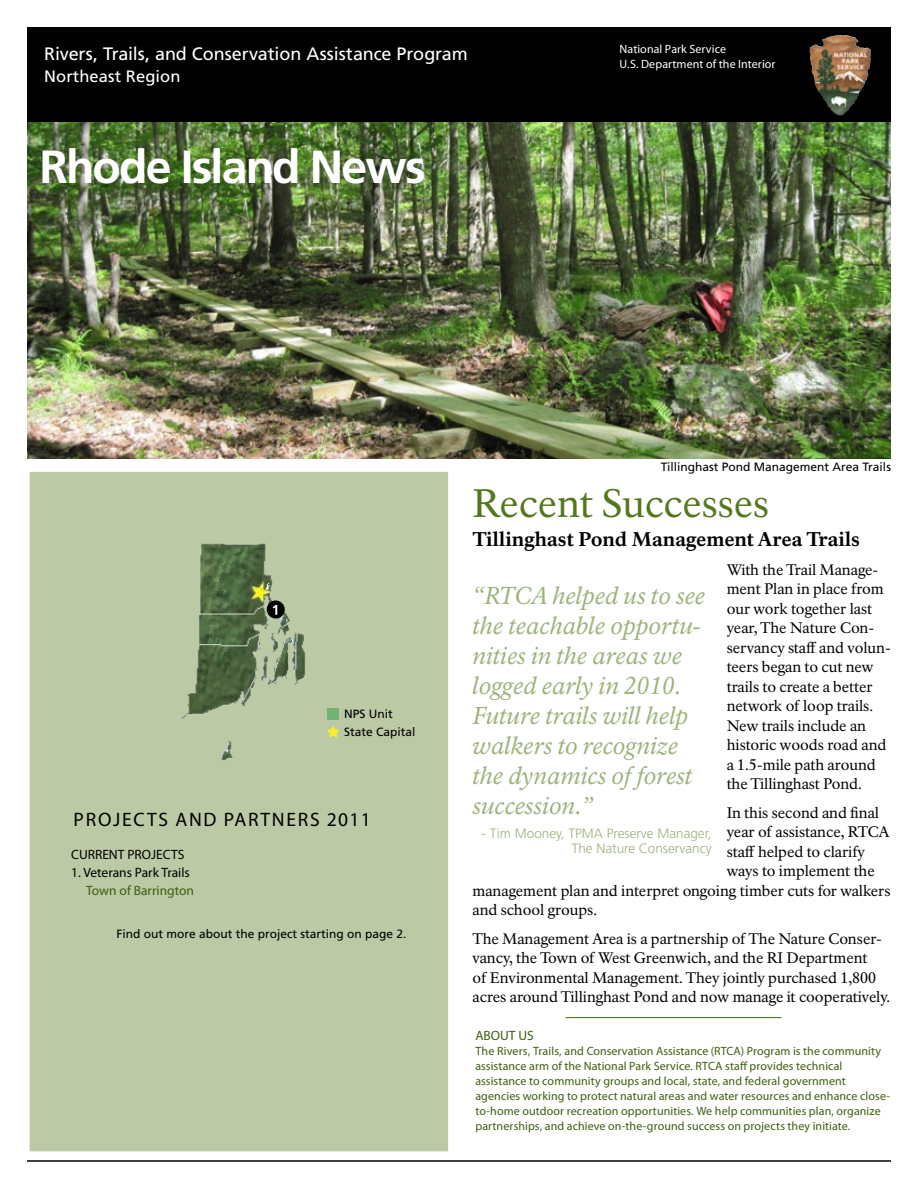
<style>
.page{position:relative;width:918px;height:1188px;background:#fff}
.page>*{position:absolute;margin:0;border:0;box-sizing:border-box;transform-origin:0 0}
.t1{font:700 46.5px "Frutiger LT Std";letter-spacing:-.04em;color:#fff}
.t2{font:39px "NPS Rawlinson OT";color:#54771e}
.t3{font:italic 24px/30px "NPS Rawlinson OT";color:#9eb27c}
.t4{font:800 19.5px "NPS Rawlinson OT";color:#000}
.t5{font:19.5px "Myriad Pro";letter-spacing:.08em;color:#000}
.t6{font:18px "Frutiger LT Std";letter-spacing:-.005em;color:#fff}
.t7{font:16.5px "Frutiger LT Std";letter-spacing:.005em;color:#fff}
.t8{font:15px/19.5px "NPS Rawlinson OT";letter-spacing:-.005em;color:#000}
.t9{font:300 13.5px/15px "Frutiger LT Std";color:#9eb27c;text-align:right}
.t10{font:13.5px "Myriad Pro";color:#000}
.t11{font:13.5px "Myriad Pro";color:#3f5e11}
.t12{font:12px/15px "Myriad Pro";letter-spacing:.005em;color:#3f5e11}
.t13{font:12px/18px "Frutiger LT Std";color:#000}
.t14{font:12px/15px "Myriad Pro";letter-spacing:.01em;color:#fff}
</style>
<div class="page">
<div style="left:27px;top:27px;width:864px;height:99px;background:#000"></div>
<img style="left:811px;top:36px;width:41px;height:78px">
<div style="left:808px;top:33px;width:64px;height:84px;border:2px solid #000"></div>
<hr style="left:27px;top:1160px;width:864px;height:2px;background:#000">
<img style="left:27px;top:122px;width:864px;height:337px">
<div style="left:27px;top:469px;width:424px;height:685px;background:#bbc9a5;border:3px solid #fff"></div>
<hr style="left:566px;top:1017px;width:216px;height:1px;background:#54771e">
<div style="left:327px;top:708px;width:12px;height:12px;background:#74b273"></div>
<svg style="left:327px;top:725px;width:13px;height:13px"></svg>
<img style="left:178px;top:543px;width:128px;height:218px">
<div style="left:267px;top:600px;width:18px;height:18px;background:#000;border-radius:50%"></div>
<svg style="left:273px;top:605px;width:4px;height:10px"></svg>
<p class="t6" style="left:44px;top:43px;width:425px">Rivers, Trails, and Conservation Assistance Program</p>
<p class="t7" style="left:44px;top:66px;width:138px">Northeast Region</p>
<h1 class="t1" style="left:39px;top:140px;width:388px">Rhode Island News</h1>
<p class="t14" style="left:620px;top:41px;width:158px">National Park Service<br>U.S. Department of the Interior</p>
<p class="t13" style="left:661px;top:458px;width:232px">Tillinghast Pond Management Area Trails</p>
<p class="t13" style="left:344px;top:705px;width:73px">NPS Unit<br>State Capital</p>
<h3 class="t5" style="left:74px;top:807px;width:72px">Projects</h3>
<h3 class="t5" style="left:175px;top:807px;width:15px">and</h3>
<h3 class="t5" style="left:224px;top:807px;width:24px">Partn</h3>
<h3 class="t5" style="left:287px;top:807px;width:86px">ers 2011</h3>
<p class="t10" style="left:71px;top:846px;width:115px">CURRENT PROJECTS</p>
<p class="t10" style="left:71px;top:864px;width:120px">1. Veterans Park Trails</p>
<p class="t11" style="left:86px;top:882px;width:109px">Town of Barrington</p>
<p class="t13" style="left:116px;top:924px;width:292px">Find out more about the project starting on page 2.</p>
<h2 class="t2" style="left:472px;top:480px;width:298px">Recent Successes</h2>
<h3 class="t4" style="left:472px;top:528px;width:389px">Tillinghast Pond Management Area Trails</h3>
<p class="t8" style="left:727px;top:560px;width:166px">With the Trail Manage&shy;ment Plan in place from our work together last year, The Nature Con&shy;servancy staff and volun&shy;teers began to cut new trails to create a better network of loop trails.<br>New trails include an historic woods road and a 1.5-mile path around the Tillinghast Pond.</p>
<p class="t8" style="left:727px;top:803px;width:154px">In this second and final</p>
<p class="t8" style="left:727px;top:823px;width:164px">year of assistance, RTCA</p>
<p class="t8" style="left:727px;top:842px;width:140px">staff helped to clarify</p>
<p class="t8" style="left:727px;top:862px;width:150px">ways to implement the</p>
<p class="t8" style="left:472px;top:881px;width:420px">management plan and interpret ongoing timber cuts for walkers</p>
<p class="t8" style="left:472px;top:901px;width:126px">and school groups.</p>
<p class="t8" style="left:472px;top:929px;width:419px">The Management Area is a partnership of The Nature Conser&shy;vancy, the Town of West Greenwich, and the RI Department<br>of Environmental Management. They jointly purchased 1,800 acres around Tillinghast Pond and now manage it cooperatively.</p>
<h3 class="t3" style="left:472px;top:581px;width:234px">“RTCA helped us to see the teachable opportu&shy;nities in the areas we logged early in 2010.<br>Future trails will help walkers to recognize the dynamics of forest succession.”</h3>
<p class="t9" style="left:482px;top:826px;width:232px">- Tim Mooney, TPMA Preserve Manager,<br>The Nature Conservancy</p>
<p class="t11" style="left:475px;top:1027px;width:60px">ABOUT US</p>
<p class="t12" style="left:475px;top:1043px;width:416px">The Rivers, Trails, and Conservation Assistance (RTCA) Program is the community assistance arm of the National Park Service. RTCA staff provides technical assistance to community groups and local, state, and federal government agencies working to protect natural areas and water resources and enhance close&shy;to-home outdoor recreation opportunities. We help communities plan, organize partnerships, and achieve on-the-ground success on projects they initiate.</p>
</div>
